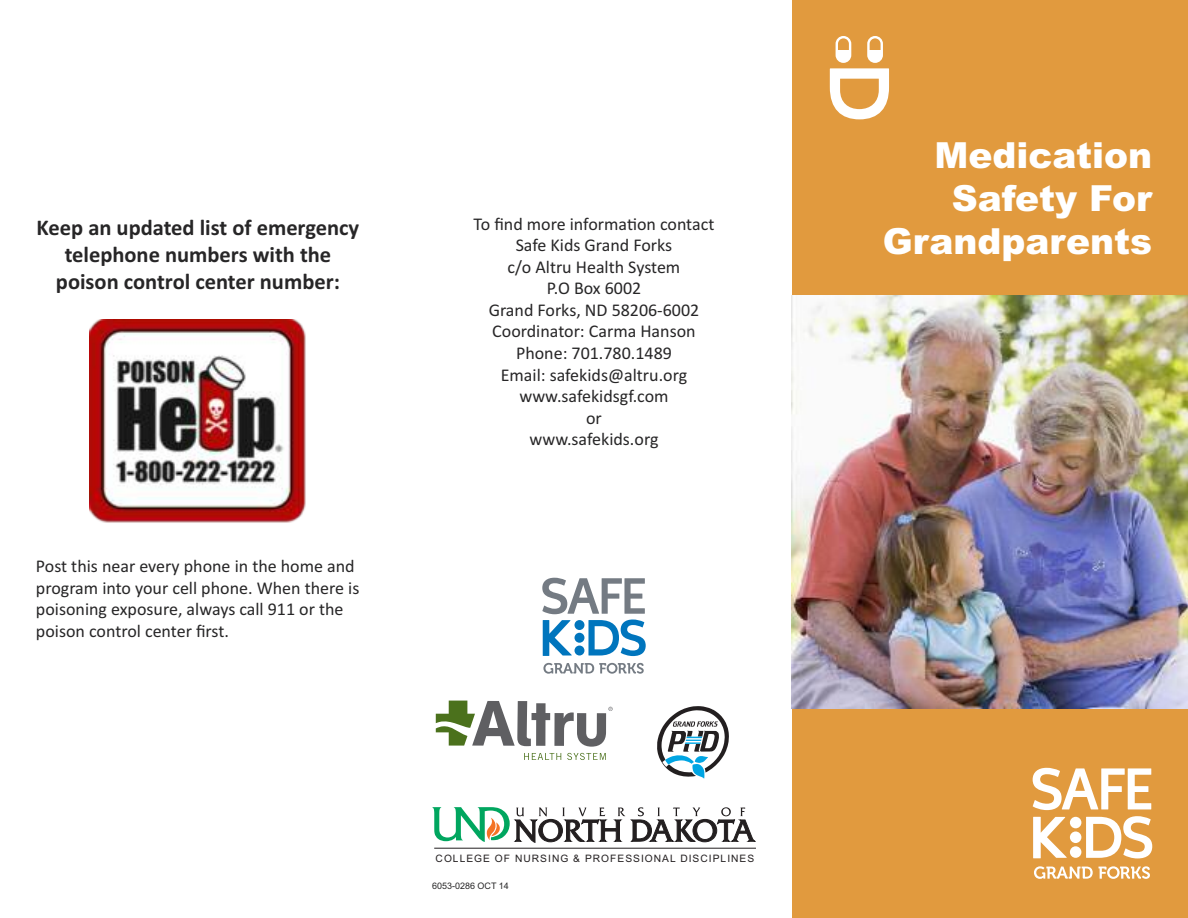
<style>
.page{position:relative;width:1188px;height:918px;background:#fff}
.page>*{position:absolute;margin:0;border:0;box-sizing:border-box;transform-origin:0 0}
.t1{font:900 36px/43.2px "Arial";color:#fff;text-align:right}
.t2{font:700 22.5px/27px "Calibri";color:#272627;text-align:center}
.t3{font:18px/21.6px "Calibri";color:#272627;text-align:center}
.t4{font:10.2px "Arial";letter-spacing:.1em;color:#231f20}
.t5{font:9px "Arial";color:#272627}
</style>
<div class="page">
<div style="left:792px;top:0;width:396px;height:918px;background:#e19a3e"></div>
<img style="left:792px;top:295px;width:396px;height:414px">
<svg style="left:543px;top:663px;width:101px;height:11px"></svg>
<svg style="left:543px;top:620px;width:103px;height:36px"></svg>
<svg style="left:542px;top:578px;width:103px;height:36px"></svg>
<svg style="left:524px;top:753px;width:37px;height:7px"></svg>
<svg style="left:567px;top:753px;width:39px;height:7px"></svg>
<svg style="left:436px;top:701px;width:177px;height:46px"></svg>
<hr style="left:434px;top:848px;width:322px;height:1px;background:#231f20">
<svg style="left:432px;top:807px;width:324px;height:36px"></svg>
<svg style="left:657px;top:706px;width:72px;height:72px"></svg>
<img style="left:89px;top:320px;width:217px;height:203px">
<svg style="left:830px;top:68px;width:59px;height:51px"></svg>
<div style="left:836px;top:36px;width:15px;height:27px;border:2px solid #fff;border-radius:7px"></div>
<div style="left:839px;top:52px;width:9px;height:9px;background:#fff"></div>
<div style="left:837px;top:50px;width:13px;height:9px;background:#fff"></div>
<div style="left:867px;top:36px;width:16px;height:27px;border:2px solid #fff;border-radius:7px"></div>
<div style="left:871px;top:52px;width:8px;height:9px;background:#fff"></div>
<div style="left:869px;top:50px;width:13px;height:9px;background:#fff"></div>
<svg style="left:1034px;top:866px;width:59px;height:13px"></svg>
<svg style="left:1099px;top:866px;width:51px;height:13px"></svg>
<svg style="left:1033px;top:816px;width:119px;height:42px"></svg>
<svg style="left:1033px;top:768px;width:118px;height:42px"></svg>
<p class="t2" style="left:37px;top:214px;width:324px">Keep an updated list of emergency telephone numbers with the poison control center number:</p>
<p class="t3" style="left:36px;top:555px;width:325px;text-align:left">Post this near every phone in the home and program into your cell phone. When there is poisoning exposure, always call 911 or the poison control center first.</p>
<p class="t3" style="left:474px;top:212px;width:242px">To find more information contact<br>Safe Kids Grand Forks<br>c/o Altru Health System<br>P.O Box 6002<br>Grand Forks, ND 58206-6002<br>Coordinator: Carma Hanson<br>Phone: 701.780.1489<br>Email: safekids@altru.org www.safekidsgf.com<br>or<br>www.safekids.org</p>
<p class="t4" style="left:436px;top:851px;width:320px">COLLEGE OF NURSING &amp; PROFESSIONAL DISCIPLINES</p>
<p class="t5" style="left:432px;top:880px;width:78px">6053-0286 OCT 14</p>
<h1 class="t1" style="left:883px;top:133px;width:271px">Medication<br>Safety For<br>Grandparents</h1>
</div>
